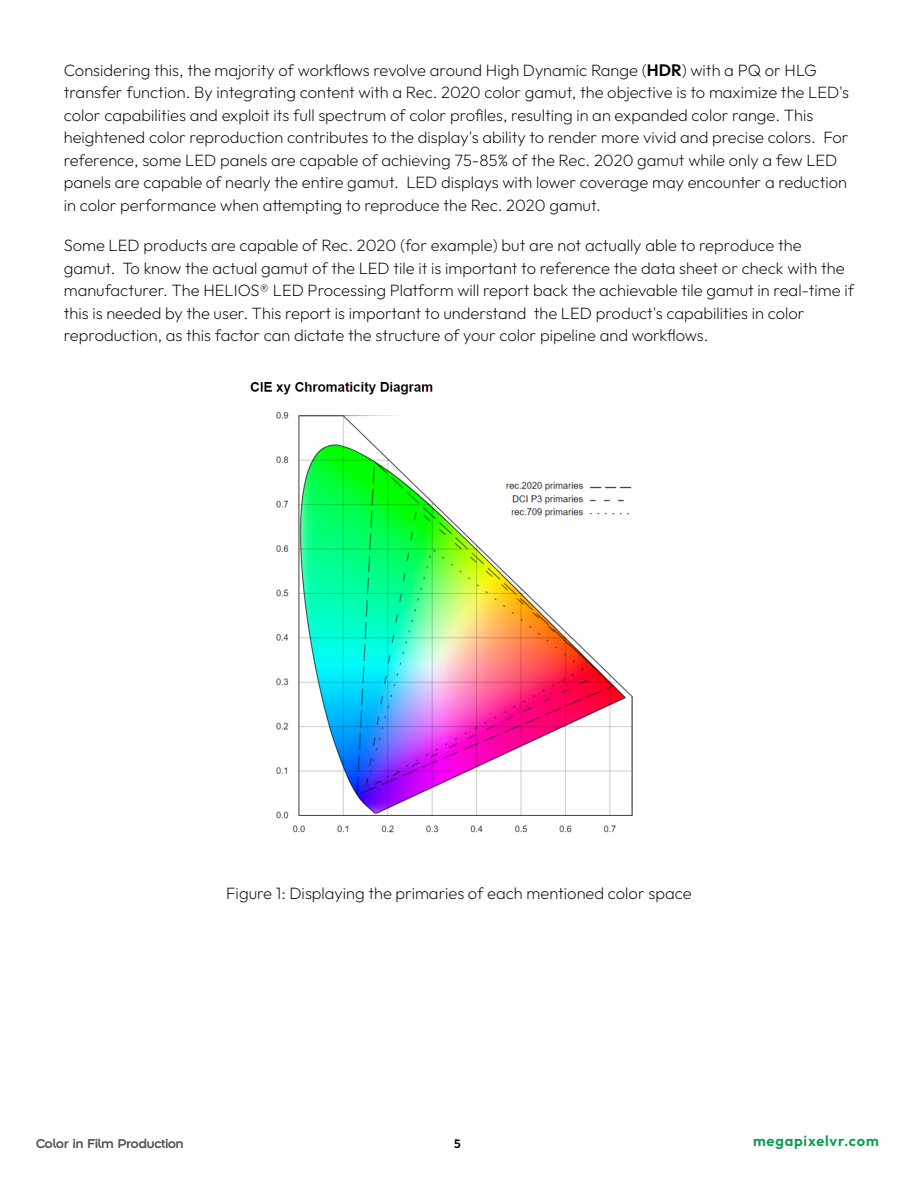
<style>
.page{position:relative;width:918px;height:1188px;background:#fff}
.page>*{position:absolute;margin:0;border:0;box-sizing:border-box;transform-origin:0 0}
.t1{font:200 16.5px/22.5px "Outfit";color:#000}
.t2{font:600 14.7px "Outfit";letter-spacing:.055em;color:#009d4d}
.t3{font:500 12px "Bonn BF";color:#4e4e4e}
.t4{font:600 12px "Outfit";color:#000}
.s1{font-weight:600}
</style>
<div class="page">
<img style="left:250px;top:382px;width:383px;height:451px">
<p class="t1" style="left:64px;top:58px;width:787px">Considering this, the majority of workflows revolve around High Dynamic Range (<span class="s1">HDR</span>) with a PQ or HLG transfer function. By integrating content with a Rec. 2020 color gamut, the objective is to maximize the LED's color capabilities and exploit its full spectrum of color profiles, resulting in an expanded color range. This heightened color reproduction contributes to the display's ability to render more vivid and precise colors. For reference, some LED panels are capable of achieving 75-85% of the Rec. 2020 gamut while only a few LED panels are capable of nearly the entire gamut. LED displays with lower coverage may encounter a reduction in color performance when attempting to reproduce the Rec. 2020 gamut.</p>
<p class="t1" style="left:64px;top:234px;width:792px">Some LED products are capable of Rec. 2020 (for example) but are not actually able to reproduce the gamut. To know the actual gamut of the LED tile it is important to reference the data sheet or check with the manufacturer. The HELIOS® LED Processing Platform will report back the achievable tile gamut in real-time if this is needed by the user. This report is important to understand the LED product's capabilities in color reproduction, as this factor can dictate the structure of your color pipeline and workflows.</p>
<p class="t1" style="left:226px;top:882px;width:467px">Figure 1: Displaying the primaries of each mentioned color space</p>
<p class="t3" style="left:36px;top:1138px;width:149px">Color in Film Production</p>
<p class="t4" style="left:454px;top:1136px;width:8px">5</p>
<p class="t2" style="left:753px;top:1131px;width:127px">megapixelvr.com</p>
</div>
